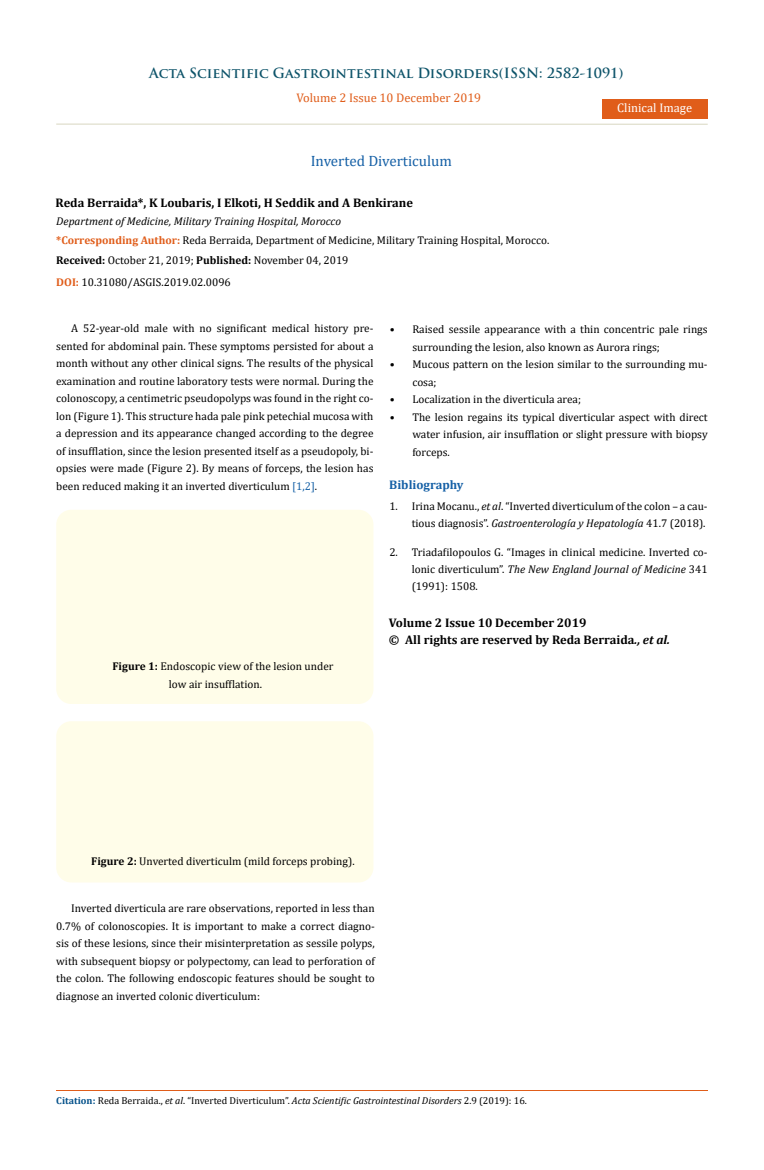
<style>
.page{position:relative;width:764px;height:1170px;background:#fff}
.page>*{position:absolute;margin:0;border:0;box-sizing:border-box;transform-origin:0 0}
.t1{font:15px "Cambria";color:#1560a6}
.t2{font:700 13.75px "Trajan Pro";color:#0e546a}
.t3{font:700 12.5px/17.5px "Cambria";color:#000}
.t4{font:12.5px "Cambria";color:#e05d1a}
.t5{font:12.5px "Cambria";color:#fff}
.t6{font:700 12.5px "Cambria";color:#1560a6}
.t7{font:11.25px/17.5px "Cambria";color:#000}
.t8{font:10px "Cambria";color:#000}
.s1{font-style:italic}
.s2{font-weight:700;color:#e05d1a}
.s3{font-weight:700}
.s4{color:#1560a6}
.s5{font-weight:700;color:#035089}
</style>
<div class="page">
<div style="left:602px;top:99px;width:105px;height:20px;background:#e05d1a"></div>
<div style="left:56px;top:510px;width:317px;height:194px;background:#fffde9;border-radius:15px"></div>
<div style="left:56px;top:721px;width:317px;height:161px;background:#fffde9;border-radius:15px"></div>
<hr style="left:56px;top:1090px;width:651px;height:1px;background:#e05d1a">
<hr style="left:56px;top:123px;width:651px;height:2px;background:#e0dfcd">
<p class="t2" style="left:149px;top:64px;width:476px">Acta Scientific Gastrointestinal Disorders(ISSN: 2582-1091)</p>
<p class="t4" style="left:296px;top:91px;width:186px">Volume 2 Issue 10 December 2019</p>
<p class="t5" style="left:617px;top:100px;width:76px">Clinical Image</p>
<h1 class="t1" style="left:311px;top:152px;width:143px">Inverted Diverticulum</h1>
<p class="t3" style="left:56px;top:194px;width:359px">Reda Berraida*, K Loubaris, I Elkoti, H Seddik and A Benkirane</p>
<p class="t7" style="left:56px;top:212px;width:495px;line-height:18.8px"><span class="s1">Department of Medicine, Military Training Hospital, Morocco<br></span><span class="s2">*Corresponding Author:</span> Reda Berraida, Department of Medicine, Military Training Hospital, Morocco.</p>
<p class="t7" style="left:56px;top:252px;width:294px"><span class="s3">Received:</span> October 21, 2019; <span class="s3">Published:</span> November 04, 2019</p>
<p class="t7" style="left:56px;top:273px;width:176px"><span class="s2">DOI:</span> 10.31080/ASGIS.2019.02.0096</p>
<p class="t7" style="left:56px;top:319px;width:319px;text-align:justify;text-indent:15px">A 52-year-old male with no significant medical history pre&shy;sented for abdominal pain. These symptoms persisted for about a month without any other clinical signs. The results of the physical examination and routine laboratory tests were normal. During the colonoscopy, a centimetric pseudopolyps was found in the right co&shy;lon (Figure 1). This structure hada pale pink petechial mucosa with a depression and its appearance changed according to the degree of insufflation, since the lesion presented itself as a pseudopoly, bi&shy;opsies were made (Figure 2). By means of forceps, the lesion has been reduced making it an inverted diverticulum <span class="s4">[1,2]</span>.</p>
<p class="t7" style="left:169px;top:657px;width:166px;text-indent:-56px"><span class="s3">Figure 1:</span> Endoscopic view of the lesion under low air insufflation.</p>
<p class="t7" style="left:412px;top:321px;width:297px;text-indent:-22px">• Raised sessile appearance with a thin concentric pale rings surrounding the lesion, also known as Aurora rings;</p>
<p class="t7" style="left:412px;top:356px;width:297px;text-indent:-22px">• Mucous pattern on the lesion similar to the surrounding mu&shy;cosa;</p>
<p class="t7" style="left:390px;top:391px;width:193px">• Localization in the diverticula area;</p>
<p class="t7" style="left:412px;top:408px;width:297px;text-align:justify;text-indent:-22px">• The lesion regains its typical diverticular aspect with direct water infusion, air insufflation or slight pressure with biopsy forceps.</p>
<p class="t6" style="left:389px;top:476px;width:76px">Bibliography</p>
<p class="t7" style="left:389px;top:498px;width:320px;line-height:16.9px;text-align:right">1. Irina Mocanu., <span class="s1">et al</span>. “Inverted diverticulum of the colon – a cau&shy;tious diagnosis”. <span class="s1">Gastroenterología y Hepatología</span> 41.7 (2018).</p>
<p class="t7" style="left:412px;top:544px;width:297px;line-height:16.9px;text-align:justify;text-indent:-22px">2. Triadafilopoulos G. “Images in clinical medicine. Inverted co&shy;lonic diverticulum”. <span class="s1">The New England Journal of Medicine</span> 341 (1991): 1508.</p>
<p class="t3" style="left:389px;top:613px;width:283px">Volume 2 Issue 10 December 2019<br>© All rights are reserved by Reda Berraida<span class="s1">., et al.</span></p>
<p class="t7" style="left:91px;top:853px;width:265px"><span class="s3">Figure 2:</span> Unverted diverticulm (mild forceps probing).</p>
<p class="t7" style="left:56px;top:900px;width:320px;text-align:justify;text-indent:15px">Inverted diverticula are rare observations, reported in less than 0.7% of colonoscopies. It is important to make a correct diagno&shy;sis of these lesions, since their misinterpretation as sessile polyps, with subsequent biopsy or polypectomy, can lead to perforation of the colon. The following endoscopic features should be sought to diagnose an inverted colonic diverticulum:</p>
<p class="t8" style="left:56px;top:1094px;width:472px"><span class="s5">Citation:</span> Reda Berraida., <span class="s1">et al</span>. “Inverted Diverticulum”. <span class="s1">Acta Scientific Gastrointestinal Disorders</span> 2.9 (2019): 16.</p>
</div>
